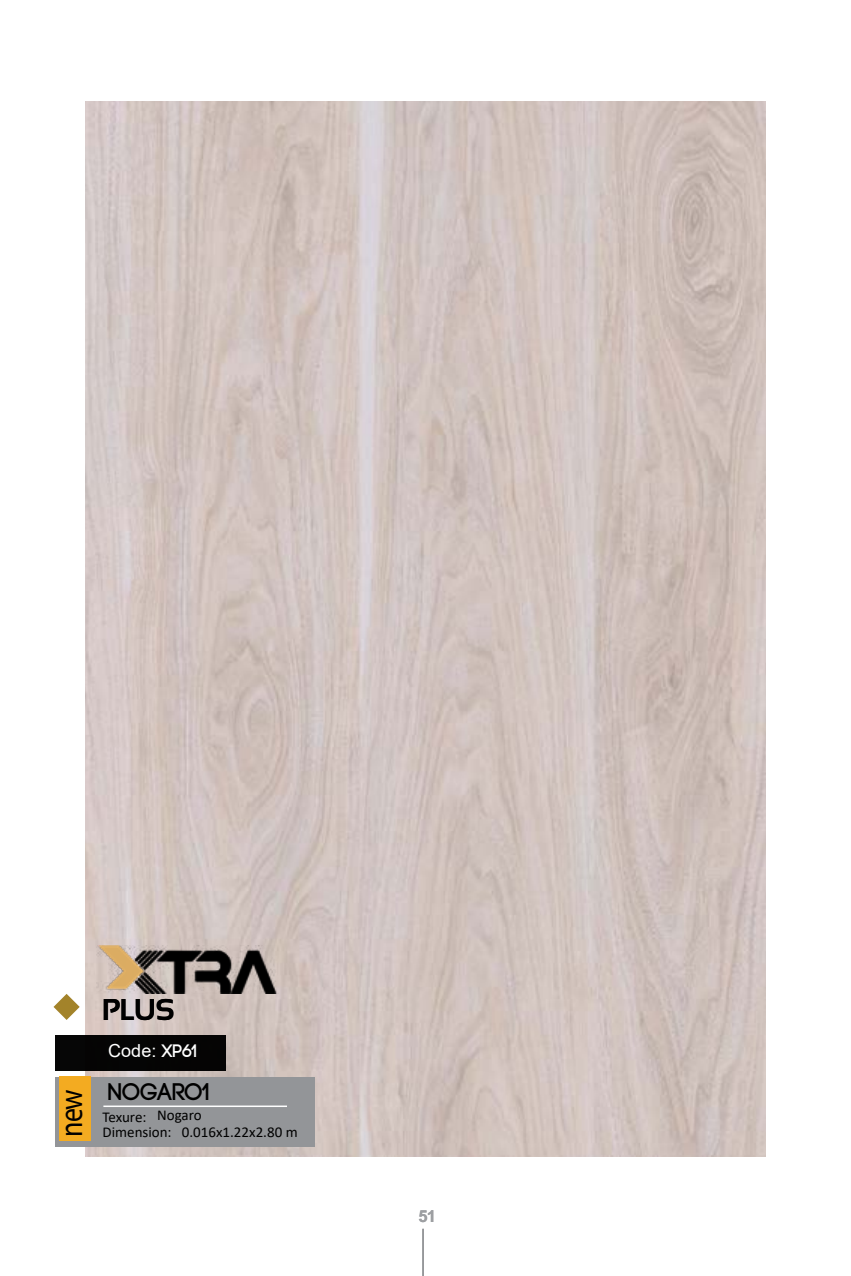
<style>
.page{position:relative;width:851px;height:1276px;background:#fff}
.page>*{position:absolute;margin:0;border:0;box-sizing:border-box;transform-origin:0 0}
.t1{font:33px "Myriad Pro";color:#000;scale:.84 1}
.t2{font:700 30px "Sansation";color:#000}
.t3{font:700 24px "Code";color:#000}
.t4{font:18px "Arial";color:#fff}
.t5{font:700 16.5px "IRAN Sans";color:#9d9fa2}
.t6{font:15px "Calibri";color:#000}
.s1{font-family:"Code";font-weight:700}
</style>
<div class="page">
<img style="left:85px;top:101px;width:680px;height:1055px">
<div style="left:55px;top:1035px;width:171px;height:35px;background:#000"></div>
<div style="left:55px;top:1077px;width:259px;height:70px;background:#939598"></div>
<hr style="left:103px;top:1105px;width:184px;height:2px;background:#fff">
<div style="left:59px;top:1076px;width:32px;height:65px;background:#f3ab21"></div>
<img style="left:96px;top:946px;width:182px;height:48px">
<svg style="left:53px;top:994px;width:27px;height:26px"></svg>
<hr style="left:422px;top:1228px;width:2px;height:48px;background:#939598">
<h1 class="t1" style="left:51px;top:1136px;width:58px;rotate:-90deg">new</h1>
<h2 class="t2" style="left:102px;top:993px;width:74px">PLUS</h2>
<p class="t4" style="left:108px;top:1038px;width:90px">Code: <span class="s1">XP61</span></p>
<h3 class="t3" style="left:108px;top:1079px;width:103px">NOGARO1</h3>
<p class="t6" style="left:102px;top:1106px;width:45px">Texure:</p>
<p class="t6" style="left:157px;top:1104px;width:46px">Nogaro</p>
<p class="t6" style="left:102px;top:1122px;width:71px">Dimension:</p>
<p class="t6" style="left:182px;top:1122px;width:117px">0.016x1.22x2.80 m</p>
<p class="t5" style="left:418px;top:1207px;width:18px">51</p>
</div>
